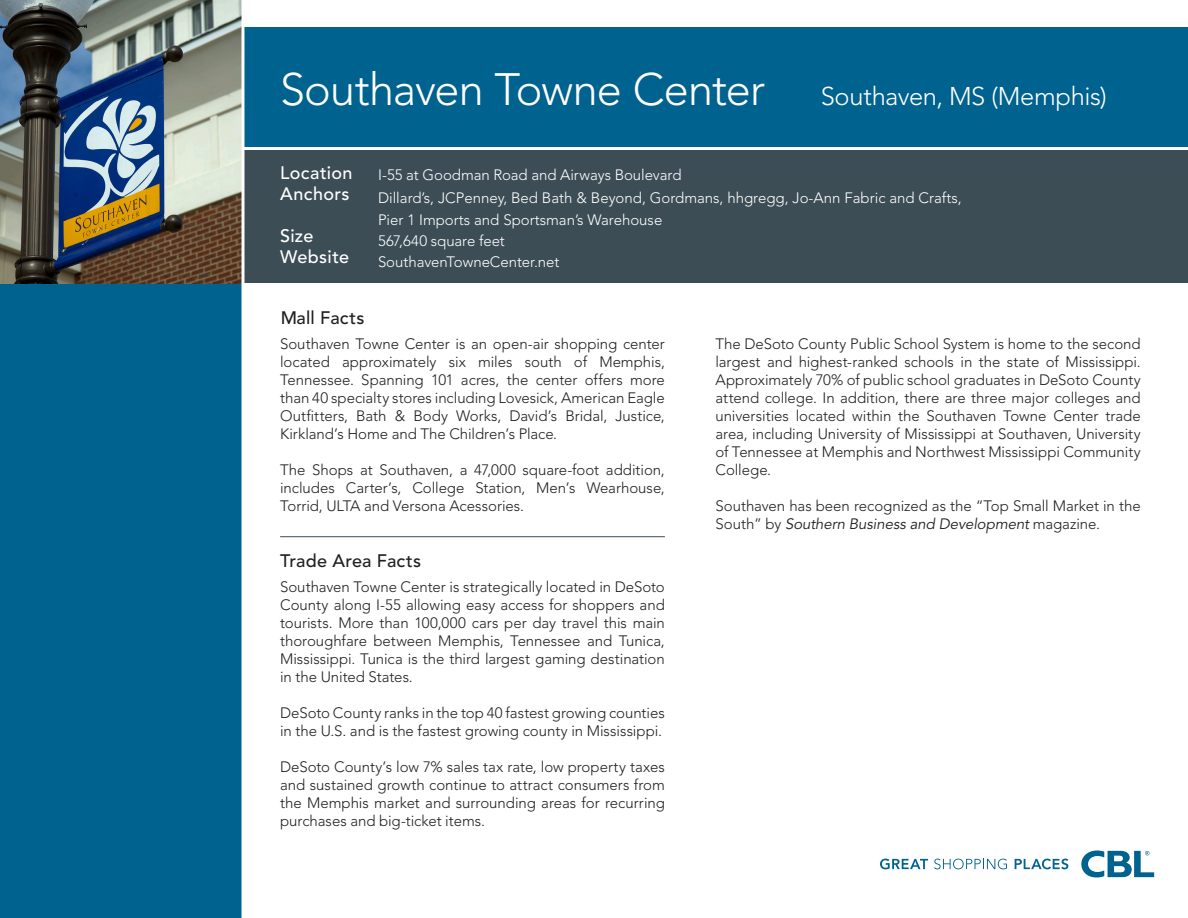
<style>
.page{position:relative;width:1188px;height:918px;background:#fff}
.page>*{position:absolute;margin:0;border:0;box-sizing:border-box;transform-origin:0 0}
.t1{font:300 25.5px "Avenir LT Std";letter-spacing:-.015em;color:#fff}
.mall_facts_trade_are{font:500 18px "Avenir LT Std";letter-spacing:.02em;color:#fff}
.mall_facts_trade_are-2{font:500 18px "Avenir LT Std";letter-spacing:.015em;color:#231f20}
.mall_facts_trade_are-3{font:300 15px/18px "Avenir LT Std";letter-spacing:-.005em;color:#231f20;text-align:justify}
.t2{font:300 15px "Avenir LT Std";color:#fff}
.s1{font-size:45px}
.s2{font-weight:400;font-style:italic}
</style>
<div class="page">
<div style="left:0;top:0;width:243px;height:918px;background:#00628e"></div>
<div style="left:243px;top:27px;width:945px;height:121px;background:#00628e"></div>
<div style="left:243px;top:148px;width:945px;height:136px;background:#3c4d55"></div>
<svg style="left:1081px;top:850px;width:73px;height:27px"></svg>
<svg style="left:880px;top:859px;width:48px;height:10px"></svg>
<svg style="left:934px;top:859px;width:73px;height:10px"></svg>
<svg style="left:1015px;top:859px;width:53px;height:10px"></svg>
<img style="left:0;top:0;width:242px;height:284px">
<hr style="left:242px;top:0;width:2px;height:918px;background:#fff">
<hr style="left:243px;top:147px;width:945px;height:3px;background:#fff">
<hr style="left:280px;top:536px;width:385px;height:1px;background:#3c4d55">
<p class="t1" style="left:280px;top:81px;width:828px"><span class="s1">Southaven Towne Center</span> Southaven, MS (Memphis)</p>
<p class="mall_facts_trade_are" style="left:280px;top:163px;width:74px">Location</p>
<p class="mall_facts_trade_are" style="left:280px;top:184px;width:71px">Anchors</p>
<p class="mall_facts_trade_are" style="left:280px;top:226px;width:35px">Size</p>
<p class="mall_facts_trade_are" style="left:280px;top:247px;width:70px">Website</p>
<p class="t2" style="left:378px;top:166px;width:305px">I-55 at Goodman Road and Airways Boulevard</p>
<p class="t2" style="left:378px;top:189px;width:585px">Dillard’s, JCPenney, Bed Bath &amp; Beyond, Gordmans, hhgregg, Jo-Ann Fabric and Crafts,</p>
<p class="t2" style="left:378px;top:211px;width:286px">Pier 1 Imports and Sportsman’s Warehouse</p>
<p class="t2" style="left:378px;top:232px;width:128px">567,640 square feet</p>
<p class="t2" style="left:378px;top:253px;width:183px">SouthavenTowneCenter.net</p>
<p class="mall_facts_trade_are-2" style="left:280px;top:307px;width:86px">Mall Facts</p>
<p class="mall_facts_trade_are-3" style="left:280px;top:335px;width:386px">Southaven Towne Center is an open-air shopping center located approximately six miles south of Memphis, Tennessee. Spanning 101 acres, the center offers more than 40 specialty stores including Lovesick, American Eagle Outfitters, Bath &amp; Body Works, David’s Bridal, Justice, Kirkland’s Home and The Children’s Place.</p>
<p class="mall_facts_trade_are-3" style="left:280px;top:461px;width:386px">The Shops at Southaven, a 47,000 square-foot addition, includes Carter’s, College Station, Men’s Wearhouse, Torrid, ULTA and Versona Acessories.</p>
<p class="mall_facts_trade_are-2" style="left:280px;top:550px;width:143px">Trade Area Facts</p>
<p class="mall_facts_trade_are-3" style="left:280px;top:578px;width:386px">Southaven Towne Center is strategically located in DeSoto County along I-55 allowing easy access for shoppers and tourists. More than 100,000 cars per day travel this main thoroughfare between Memphis, Tennessee and Tunica, Mississippi. Tunica is the third largest gaming destination in the United States.</p>
<p class="mall_facts_trade_are-3" style="left:280px;top:704px;width:386px">DeSoto County ranks in the top 40 fastest growing counties in the U.S. and is the fastest growing county in Mississippi.</p>
<p class="mall_facts_trade_are-3" style="left:280px;top:758px;width:386px">DeSoto County’s low 7% sales tax rate, low property taxes and sustained growth continue to attract consumers from the Memphis market and surrounding areas for recurring purchases and big-ticket items.</p>
<p class="mall_facts_trade_are-3" style="left:716px;top:335px;width:427px">The DeSoto County Public School System is home to the second largest and highest-ranked schools in the state of Mississippi.<br>Approximately 70% of public school graduates in DeSoto County attend college. In addition, there are three major colleges and universities located within the Southaven Towne Center trade area, including University of Mississippi at Southaven, University of Tennessee at Memphis and Northwest Mississippi Community</p>
<p class="mall_facts_trade_are-3" style="left:716px;top:461px;width:57px">College.</p>
<p class="mall_facts_trade_are-3" style="left:716px;top:497px;width:427px">Southaven has been recognized as the “Top Small Market in the<br>South” by <span class="s2">Southern Business and Development</span> magazine.</p>
</div>
